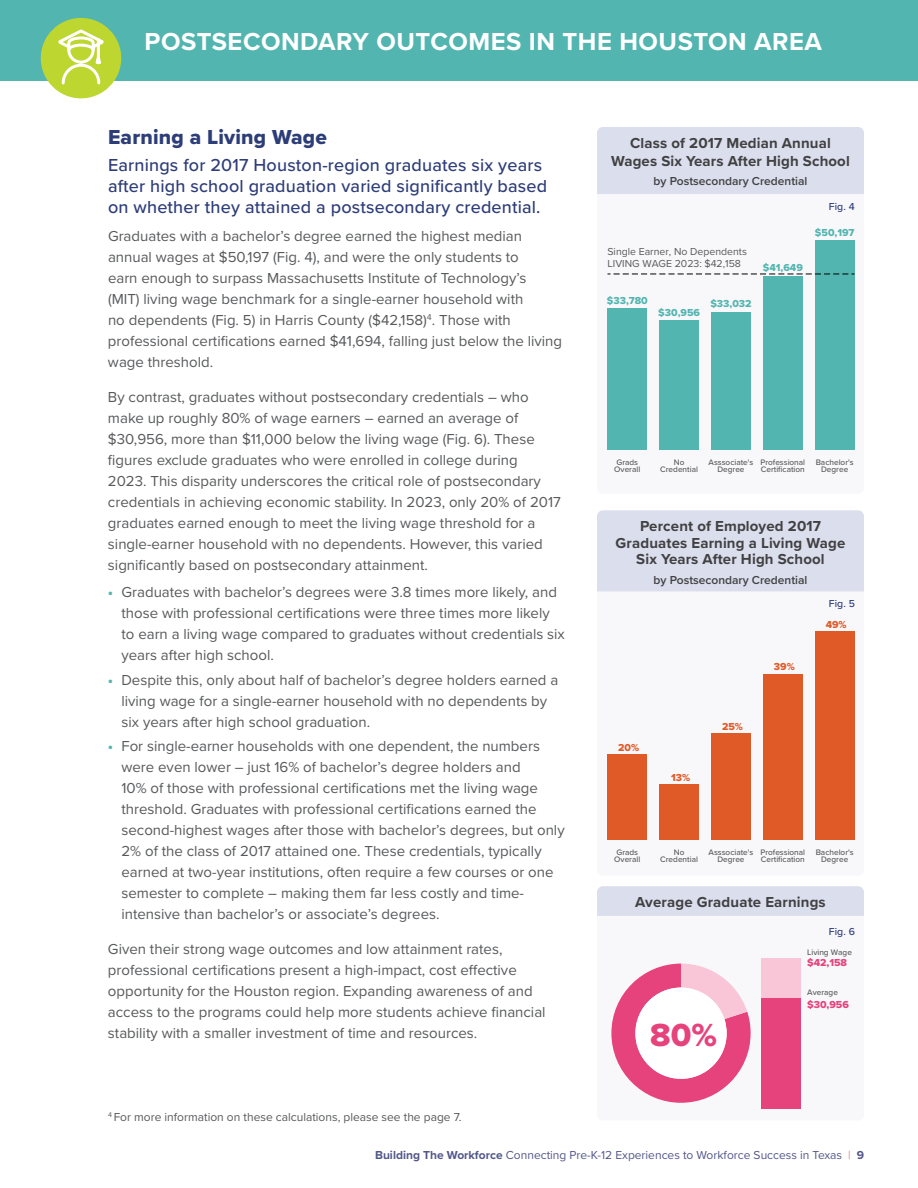
<style>
.page{position:relative;width:918px;height:1188px;background:#fff}
.page>*{position:absolute;margin:0;border:0;box-sizing:border-box;transform-origin:0 0}
.t1{font:33.15px "Proxima Nova Extrabld";color:#e6427b}
.t2{font:700 25.5px "Proxima Nova";letter-spacing:.02em;color:#fff}
.t3{font:21px "Proxima Nova Extrabld";letter-spacing:.01em;color:#2d3d78}
.t4{font:500 18px/21px "Proxima Nova";letter-spacing:.01em;color:#2d3d78}
.t5{font:15px/21px "Proxima Nova";color:#58595b}
.t6{font:700 15px/16.5px "Proxima Nova";letter-spacing:.01em;color:#414042;text-align:center}
.t7{font:12px "Proxima Nova";color:#525789}
.t8{font:12px "Proxima Nova";color:#58595b}
.t9{font:600 12px "Proxima Nova";color:#414042}
.t10{font:10.5px "Proxima Nova";color:#595959}
.t11{font:10.5px "Proxima Nova Extrabld";color:#53b5b0}
.t12{font:10.5px "Proxima Nova Extrabld";color:#e05a28}
.t13{font:500 10.5px "Proxima Nova";letter-spacing:.01em;color:#2d3d78}
.t14{font:10.5px "Proxima Nova Extrabld";color:#e6427b}
.t15{font:500 8.25px/7.5px "Proxima Nova";color:#595959;text-align:center}
.s1{font-weight:700;color:#53b5b0}
.s2{font-weight:700}
.s3{color:#ea6e90}
</style>
<div class="page">
<div style="left:762px;top:958px;width:39px;height:150px;background:#f8c6d7"></div>
<div style="left:762px;top:998px;width:39px;height:110px;background:#e6427b"></div>
<svg style="left:611px;top:964px;width:140px;height:139px"></svg>
<div style="left:597px;top:127px;width:267px;height:67px;background:#dbdfed"></div>
<div style="left:597px;top:510px;width:267px;height:81px;background:#dbdfed"></div>
<div style="left:597px;top:886px;width:267px;height:30px;background:#dbdfed"></div>
<svg style="left:607px;top:240px;width:248px;height:210px"></svg>
<div style="left:608px;top:308px;width:39px;height:142px;background:#53b5b0"></div>
<div style="left:659px;top:321px;width:40px;height:129px;background:#53b5b0"></div>
<div style="left:815px;top:241px;width:39px;height:209px;background:#53b5b0"></div>
<div style="left:763px;top:276px;width:39px;height:174px;background:#53b5b0"></div>
<div style="left:711px;top:312px;width:40px;height:138px;background:#53b5b0"></div>
<svg style="left:608px;top:274px;width:246px;height:1px"></svg>
<svg style="left:597px;top:591px;width:267px;height:249px"></svg>
<div style="left:608px;top:755px;width:39px;height:85px;background:#e05a28"></div>
<div style="left:659px;top:785px;width:40px;height:55px;background:#e05a28"></div>
<div style="left:815px;top:631px;width:39px;height:209px;background:#e05a28"></div>
<div style="left:763px;top:674px;width:39px;height:166px;background:#e05a28"></div>
<div style="left:711px;top:733px;width:40px;height:107px;background:#e05a28"></div>
<div style="left:0;top:0;width:918px;height:81px;background:#53b5b0"></div>
<div style="left:41px;top:18px;width:80px;height:80px;background:#bed630;border-radius:50%"></div>
<svg style="left:58px;top:29px;width:46px;height:56px"></svg>
<h2 class="t2" style="left:145px;top:23px;width:679px">POSTSECONDARY OUTCOMES IN THE HOUSTON AREA</h2>
<h3 class="t3" style="left:108px;top:121px;width:221px">Earning a Living Wage</h3>
<p class="t4" style="left:108px;top:154px;width:441px">Earnings for 2017 Houston-region graduates six years after high school graduation varied significantly based on whether they attained a postsecondary credential.</p>
<p class="t5" style="left:108px;top:225px;width:456px">Graduates with a bachelor’s degree earned the highest median annual wages at $50,197 (Fig. 4), and were the only students to<br>earn enough to surpass Massachusetts Institute of Technology’s<br>(MIT) living wage benchmark for a single-earner household with<br>no dependents (Fig. 5) in Harris County ($42,158)<sup>4</sup>. Those with professional certifications earned $41,694, falling just below the living wage threshold.</p>
<p class="t5" style="left:108px;top:385px;width:454px">By contrast, graduates without postsecondary credentials – who make up roughly 80% of wage earners – earned an average of $30,956, more than $11,000 below the living wage (Fig. 6). These figures exclude graduates who were enrolled in college during<br>2023. This disparity underscores the critical role of postsecondary credentials in achieving economic stability. In 2023, only 20% of 2017 graduates earned enough to meet the living wage threshold for a single-earner household with no dependents. However, this varied significantly based on postsecondary attainment.</p>
<p class="t5" style="left:121px;top:581px;width:445px;text-indent:-14px"><span class="s1">•</span> Graduates with bachelor’s degrees were 3.8 times more likely, and those with professional certifications were three times more likely to earn a living wage compared to graduates without credentials six years after high school.</p>
<p class="t5" style="left:121px;top:669px;width:438px;text-indent:-14px"><span class="s1">•</span> Despite this, only about half of bachelor’s degree holders earned a living wage for a single-earner household with no dependents by six years after high school graduation.</p>
<p class="t5" style="left:121px;top:735px;width:445px;text-indent:-14px"><span class="s1">•</span> For single-earner households with one dependent, the numbers were even lower – just 16% of bachelor’s degree holders and<br>10% of those with professional certifications met the living wage threshold. Graduates with professional certifications earned the second-highest wages after those with bachelor’s degrees, but only 2% of the class of 2017 attained one. These credentials, typically earned at two-year institutions, often require a few courses or one semester to complete – making them far less costly and time&shy;intensive than bachelor’s or associate’s degrees.</p>
<p class="t5" style="left:108px;top:938px;width:439px">Given their strong wage outcomes and low attainment rates, professional certifications present a high-impact, cost effective opportunity for the Houston region. Expanding awareness of and access to the programs could help more students achieve financial stability with a smaller investment of time and resources.</p>
<p class="t8" style="left:108px;top:1108px;width:355px"><sup>4</sup> For more information on these calculations, please see the page 7.</p>
<p class="t6" style="left:611px;top:133px;width:240px;line-height:18px">Class of 2017 Median Annual<br>Wages Six Years After High School</p>
<p class="t9" style="left:654px;top:172px;width:155px">by Postsecondary Credential</p>
<p class="t13" style="left:829px;top:199px;width:28px">Fig. 4</p>
<p class="t10" style="left:608px;top:244px;width:141px">Single Earner, No Dependents</p>
<p class="t11" style="left:607px;top:292px;width:42px">$33,780</p>
<p class="t11" style="left:658px;top:305px;width:43px">$30,956</p>
<p class="t10" style="left:608px;top:256px;width:135px">LIVING WAGE 2023: $42,158</p>
<p class="t11" style="left:710px;top:296px;width:43px">$33,032</p>
<p class="t11" style="left:763px;top:260px;width:41px">$41,649</p>
<p class="t11" style="left:815px;top:225px;width:41px">$50,197</p>
<p class="t15" style="left:614px;top:458px;width:28px;text-align:left">Grads<br>Overall</p>
<p class="t15" style="left:660px;top:458px;width:39px">No<br>Credential</p>
<p class="t15" style="left:709px;top:458px;width:46px">Asssociate's<br>Degree</p>
<p class="t15" style="left:760px;top:458px;width:46px;text-align:left">Professional<br>Certification</p>
<p class="t15" style="left:816px;top:458px;width:39px">Bachelor's<br>Degree</p>
<p class="t6" style="left:616px;top:517px;width:231px">Percent of Employed 2017<br>Graduates Earning a Living Wage<br>Six Years After High School</p>
<p class="t9" style="left:654px;top:571px;width:155px">by Postsecondary Credential</p>
<p class="t13" style="left:829px;top:595px;width:28px">Fig. 5</p>
<p class="t12" style="left:618px;top:740px;width:23px">20%</p>
<p class="t12" style="left:671px;top:769px;width:21px">13%</p>
<p class="t12" style="left:722px;top:718px;width:22px">25%</p>
<p class="t12" style="left:774px;top:659px;width:22px">39%</p>
<p class="t12" style="left:826px;top:616px;width:23px">49%</p>
<p class="t15" style="left:614px;top:848px;width:28px;text-align:left">Grads<br>Overall</p>
<p class="t15" style="left:660px;top:848px;width:39px">No<br>Credential</p>
<p class="t15" style="left:709px;top:848px;width:46px">Asssociate's<br>Degree</p>
<p class="t15" style="left:760px;top:848px;width:46px;text-align:left">Professional<br>Certification</p>
<p class="t15" style="left:816px;top:848px;width:39px">Bachelor's<br>Degree</p>
<p class="t6" style="left:635px;top:893px;width:192px">Average Graduate Earnings</p>
<p class="t13" style="left:829px;top:923px;width:28px">Fig. 6</p>
<p class="t15" style="left:807px;top:948px;width:46px">Living Wage</p>
<p class="t14" style="left:807px;top:955px;width:41px">$42,158</p>
<p class="t15" style="left:807px;top:988px;width:32px">Average</p>
<h1 class="t1" style="left:650px;top:1010px;width:68px">80%</h1>
<p class="t14" style="left:807px;top:996px;width:43px">$30,956</p>
<p class="t7" style="left:375px;top:1146px;width:490px"><span class="s2">Building The Workforce</span> Connecting Pre-K-12 Experiences to Workforce Success in Texas <span class="s3">|</span> <span class="s2">9</span></p>
</div>
